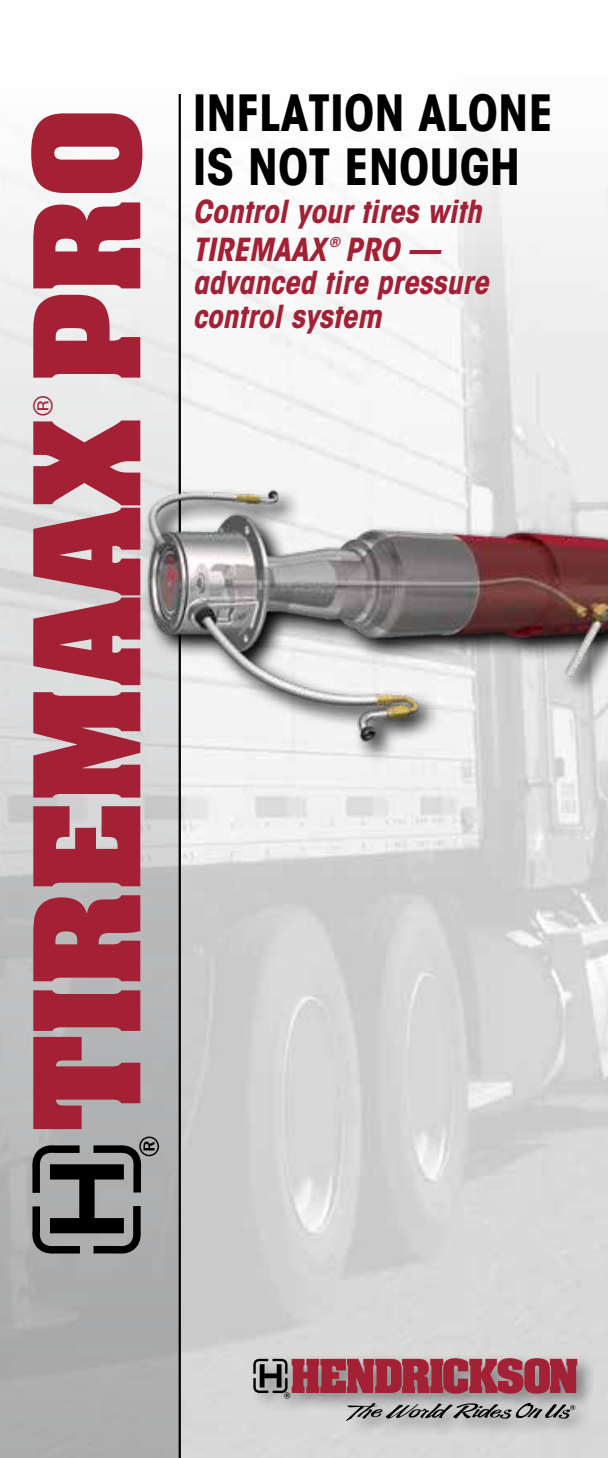
<style>
.page{position:relative;width:608px;height:1458px;background:#fff}
.page>*{position:absolute;margin:0;border:0;box-sizing:border-box;transform-origin:0 0}
.t1{font:700 124.65px "Aachen Std";color:#a32035}
.t2{font:700 condensed 49.5px/54px "ITC Avant Garde Std";color:#000}
.t3{font:italic 700 condensed 31.5px/33.8px "ITC Avant Garde Std";color:#a32035}
.t4{font:500 condensed 25.43px "ITC Avant Garde Std";color:#a32035}
.t5{font:italic 700 condensed 13.5px "ITC Avant Garde Std";color:#a32035}
</style>
<div class="page">
<img style="left:181px;top:137px;width:427px;height:1321px">
<div style="left:0;top:94px;width:180px;height:1364px;background:linear-gradient(to bottom,#fdfefe,#a1a2a3)"></div>
<svg style="left:32px;top:1137px;width:127px;height:117px"></svg>
<div style="left:249px;top:1354px;width:346px;height:85px;background:#000;opacity:.4"></div>
<svg style="left:253px;top:1358px;width:324px;height:63px"></svg>
<hr style="left:178px;top:94px;width:3px;height:1364px;background:#000">
<svg style="left:143px;top:755px;width:465px;height:9px;fill:#efefef"></svg>
<img style="left:130px;top:481px;width:478px;height:274px">
<h1 class="t1" style="left:-2px;top:1130px;width:1024px;rotate:-90deg">TIREMAAX PRO</h1>
<p class="t4" style="left:28px;top:416px;width:22px;rotate:-90deg">®</p>
<h2 class="t2" style="left:193px;top:85px;width:362px">INFLATION ALONE<br>IS NOT ENOUGH</h2>
<p class="t3" style="left:193px;top:193px;width:290px;line-height:37.8px">Control your tires with<br>TIREMAAX</p>
<p class="t3" style="left:193px;top:232px;width:297px;text-indent:152px">PRO — advanced tire pressure control system</p>
<p class="t5" style="left:329px;top:234px;width:12px">®</p>
</div>
